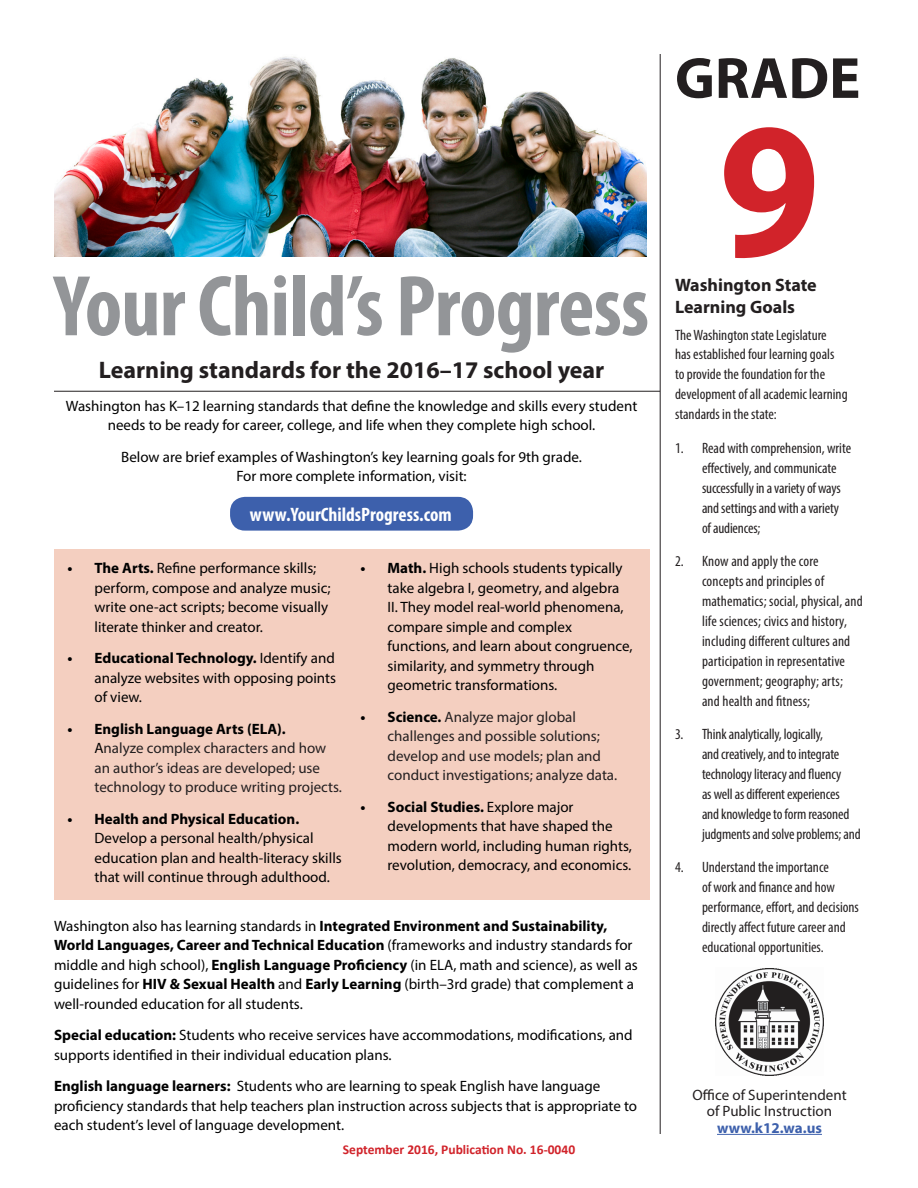
<style>
.page{position:relative;width:918px;height:1188px;background:#fff}
.page>*{position:absolute;margin:0;border:0;box-sizing:border-box;transform-origin:0 0}
.t1{font:700 195px "Myriad Pro";color:#d1232a;scale:.94 1}
.t2{font:700 condensed 87px "Myriad Pro";letter-spacing:-.01em;color:#939598}
.t3{font:700 58.5px "Myriad Pro";color:#231f20}
.t4{font:700 24px "Myriad Pro";color:#231f20}
.t5{font:700 condensed 19.5px "Myriad Pro";color:#fff}
.t6{font:700 18px "Myriad Pro";color:#231f20}
.Main_text{font:15px/19.5px "Myriad Pro";color:#000}
.t7{font:condensed 15px/20px "Myriad Pro";color:#231f20}
.t8{font:15px/19.5px "Myriad Pro";color:#231f20}
.t9{font:700 15px "Myriad Pro";color:#3d60ac}
.t10{font:700 13.5px "Calibri";color:#d1232a}
.s1{font-weight:700}
.s2{font-weight:700;color:#000}
.s3{color:#000}
</style>
<div class="page">
<img style="left:54px;top:56px;width:592px;height:200px">
<hr style="left:660px;top:54px;width:1px;height:1080px;background:#231f20">
<hr style="left:717px;top:1134px;width:105px;height:1px;background:#3d60ac">
<img style="left:716px;top:968px;width:108px;height:108px">
<hr style="left:54px;top:391px;width:606px;height:1px;background:#231f20">
<div style="left:54px;top:549px;width:595px;height:351px;background:#f4cfc0"></div>
<div style="left:230px;top:497px;width:243px;height:34px;background:#3d60ac;border-radius:15px"></div>
<p class="t2" style="left:54px;top:252px;width:597px">Your Child’s Progress</p>
<p class="t4" style="left:99px;top:354px;width:507px">Learning standards for the 2016–17 school year</p>
<p class="Main_text" style="left:66px;top:396px;width:573px;text-align:center">Washington has K–12 learning standards that define the knowledge and skills every student needs to be ready for career, college, and life when they complete high school.</p>
<p class="Main_text" style="left:121px;top:447px;width:462px;text-align:center">Below are brief examples of Washington’s key learning goals for 9th grade.<br>For more complete information, visit:</p>
<p class="t5" style="left:250px;top:502px;width:203px">www.YourChildsProgress.com</p>
<p class="Main_text" style="left:94px;top:558px;width:238px;text-indent:-27px"><span class="s1">• The Arts.</span> Refine performance skills; perform, compose and analyze music; write one-act scripts; become visually literate thinker and creator.</p>
<p class="Main_text" style="left:94px;top:648px;width:243px;text-align:justify;text-indent:-27px"><span class="s1">• Educational Technology.</span> Identify and analyze websites with opposing points of view.</p>
<p class="t8" style="left:94px;top:719px;width:249px;text-indent:-27px"><span class="s2">• English Language Arts (ELA).<br></span><span class="s3">A</span>nalyze complex characters and how an author’s ideas are developed; use technology to produce writing projects.</p>
<p class="Main_text" style="left:94px;top:809px;width:249px;text-indent:-27px"><span class="s1">• Health and Physical Education.<br></span>Develop a personal health/physical education plan and health-literacy skills that will continue through adulthood.</p>
<p class="Main_text" style="left:388px;top:558px;width:246px;text-indent:-27px"><span class="s1">• Math.</span> High schools students typically take algebra I, geometry, and algebra II. They model real-world phenomena, compare simple and complex functions, and learn about congruence, similarity, and symmetry through geometric transformations.</p>
<p class="t8" style="left:388px;top:707px;width:231px;text-indent:-27px"><span class="s2">• Science.</span> Analyze major global challenges and possible solutions; develop and use models; plan and conduct investigations; analyze data.</p>
<p class="Main_text" style="left:388px;top:797px;width:246px;text-indent:-27px"><span class="s1">• Social Studies.</span> Explore major developments that have shaped the modern world, including human rights, revolution, democracy, and economics.</p>
<p class="Main_text" style="left:54px;top:916px;width:585px">Washington also has learning standards in <span class="s1">Integrated Environment and Sustainability, World Languages, Career and Technical Education</span> (frameworks and industry standards for middle and high school), <span class="s1">English Language Proficiency</span> (in ELA, math and science), as well as guidelines for <span class="s1">HIV &amp; Sexual Health</span> and <span class="s1">Early Learning</span> (birth–3rd grade) that complement a well-rounded education for all students.</p>
<p class="Main_text" style="left:54px;top:1025px;width:580px"><span class="s1">Special education:</span> Students who receive services have accommodations, modifications, and supports identified in their individual education plans.</p>
<p class="Main_text" style="left:54px;top:1076px;width:585px"><span class="s1">English language learners:</span> Students who are learning to speak English have language proficiency standards that help teachers plan instruction across subjects that is appropriate to each student’s level of language development.</p>
<p class="t10" style="left:343px;top:1140px;width:234px">September 2016, Publication No. 16-0040</p>
<p class="t3" style="left:675px;top:40px;width:187px">GRADE</p>
<p class="t1" style="left:719px;top:63px;width:110px">9</p>
<p class="t6" style="left:675px;top:273px;width:143px">Washington State</p>
<p class="t6" style="left:675px;top:295px;width:122px">Learning Goals</p>
<p class="t7" style="left:675px;top:324px;width:174px">The Washington state Legislature<br>has established four learning goals<br>to provide the foundation for the development of all academic learning standards in the state:</p>
<p class="t7" style="left:702px;top:438px;width:151px;text-indent:-27px">1. Read with comprehension, write effectively, and communicate successfully in a variety of ways and settings and with a variety of audiences;</p>
<p class="t7" style="left:702px;top:551px;width:162px;text-indent:-27px">2. Know and apply the core concepts and principles of mathematics; social, physical, and life sciences; civics and history, including different cultures and participation in representative government; geography; arts; and health and fitness;</p>
<p class="t7" style="left:702px;top:724px;width:160px;text-indent:-27px">3. Think analytically, logically,<br>and creatively, and to integrate technology literacy and fluency<br>as well as different experiences<br>and knowledge to form reasoned judgments and solve problems; and</p>
<p class="t7" style="left:702px;top:857px;width:158px;text-indent:-27px">4. Understand the importance<br>of work and finance and how performance, effort, and decisions directly affect future career and educational opportunities.</p>
<p class="t8" style="left:692px;top:1086px;width:156px;line-height:16.5px;text-align:center">Office of Superintendent of Public Instruction</p>
<p class="t9" style="left:717px;top:1118px;width:106px">www.k12.wa.us</p>
</div>
